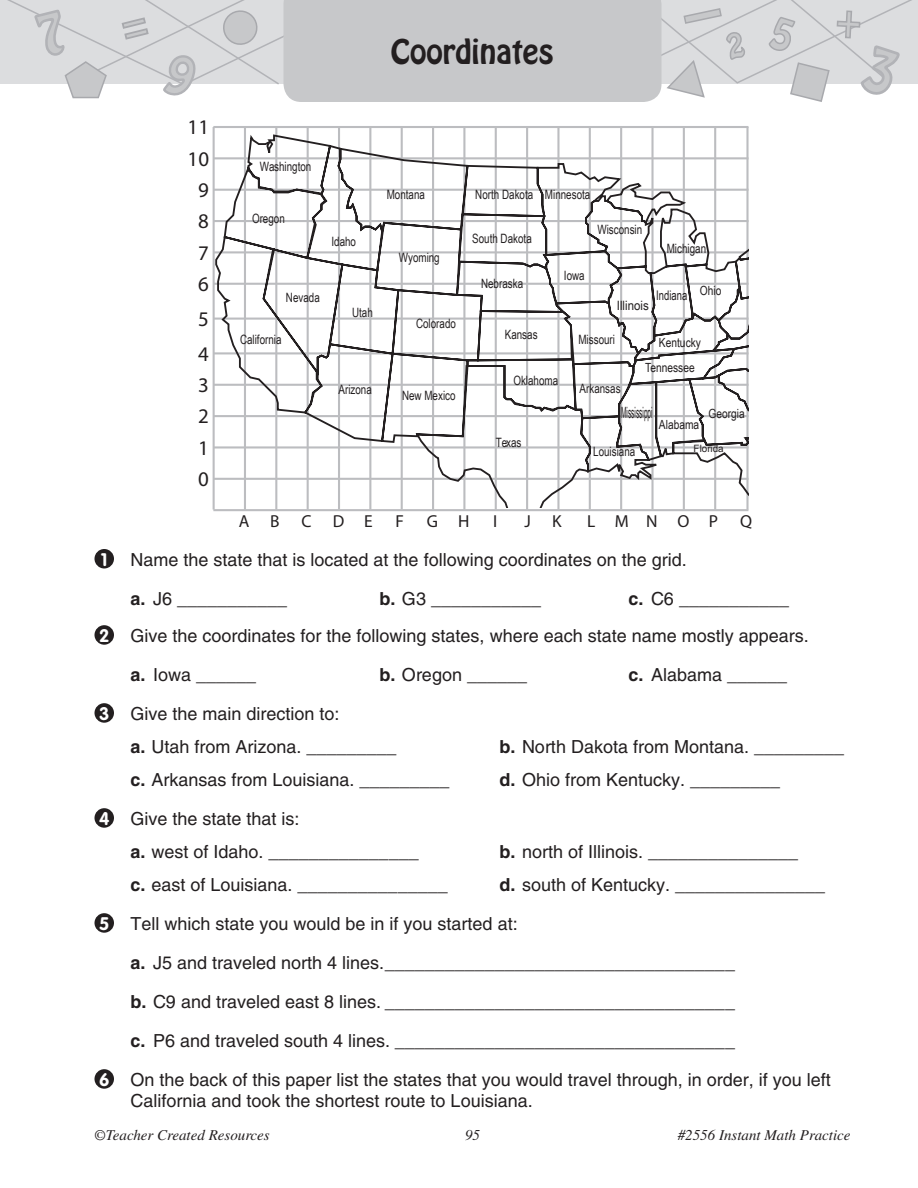
<style>
.page{position:relative;width:918px;height:1188px;background:#fff}
.page>*{position:absolute;margin:0;border:0;box-sizing:border-box;transform-origin:0 0}
.t1{font:30px "Hobo Std";color:#231f20}
.t2{font:20.85px "Myriad Pro";color:#231f20}
.t3{font:18px/33px "Helvetica LT Std";color:#231f20}
.t4{font:700 18px "VAG Rounded Std";color:#fff}
.t5{font:17.4px "Myriad Pro";letter-spacing:1.13em;color:#231f20}
.t6{font:15.6px "Arial Narrow";color:#231f20;scale:.51 1}
.t7{font:italic 15px "Times LT Std";color:#231f20}
.t8{font:13.2px "Arial Narrow";color:#231f20;scale:.87 1}
.t9{font:12.9px "Arial Narrow";color:#231f20;scale:.93 1}
.t10{font:12.9px "Arial Narrow";color:#231f20;scale:1.09 1}
.t11{font:12.6px "Arial Narrow";color:#231f20}
.t12{font:10.05px "Arial Narrow";color:#231f20;scale:1.19 1}
.s1{font-weight:700}
.s2{font-family:"VAG Rounded Std";font-weight:700;color:#fff}
</style>
<div class="page">
<svg style="left:0;top:0;width:918px;height:102px;background:#d3d4d6"></svg>
<div style="left:94px;top:549px;width:20px;height:19px;background:#231f20;border-radius:50%"></div>
<div style="left:94px;top:625px;width:20px;height:20px;background:#231f20;border-radius:50%"></div>
<div style="left:94px;top:703px;width:20px;height:20px;background:#231f20;border-radius:50%"></div>
<div style="left:94px;top:808px;width:20px;height:20px;background:#231f20;border-radius:50%"></div>
<div style="left:94px;top:913px;width:20px;height:20px;background:#231f20;border-radius:50%"></div>
<div style="left:94px;top:1069px;width:20px;height:20px;background:#231f20;border-radius:50%"></div>
<hr style="left:213px;top:127px;width:2px;height:383px;background:#bcbdc0">
<hr style="left:244px;top:127px;width:2px;height:383px;background:#bcbdc0">
<hr style="left:275px;top:127px;width:2px;height:383px;background:#bcbdc0">
<hr style="left:307px;top:127px;width:2px;height:383px;background:#bcbdc0">
<hr style="left:338px;top:127px;width:2px;height:383px;background:#bcbdc0">
<hr style="left:369px;top:127px;width:2px;height:383px;background:#bcbdc0">
<hr style="left:401px;top:127px;width:2px;height:383px;background:#bcbdc0">
<hr style="left:432px;top:127px;width:2px;height:383px;background:#bcbdc0">
<hr style="left:463px;top:127px;width:2px;height:383px;background:#bcbdc0">
<hr style="left:495px;top:127px;width:2px;height:383px;background:#bcbdc0">
<hr style="left:526px;top:127px;width:2px;height:383px;background:#bcbdc0">
<hr style="left:557px;top:127px;width:3px;height:383px;background:#bcbdc0">
<hr style="left:589px;top:127px;width:2px;height:383px;background:#bcbdc0">
<hr style="left:620px;top:127px;width:2px;height:383px;background:#bcbdc0">
<hr style="left:651px;top:127px;width:3px;height:383px;background:#bcbdc0">
<hr style="left:683px;top:127px;width:2px;height:383px;background:#bcbdc0">
<hr style="left:714px;top:127px;width:2px;height:383px;background:#bcbdc0">
<hr style="left:746px;top:127px;width:3px;height:383px;background:#bcbdc0">
<hr style="left:213px;top:126px;width:535px;height:2px;background:#bcbdc0">
<hr style="left:213px;top:509px;width:535px;height:2px;background:#bcbdc0">
<svg style="left:214px;top:132px;width:535px;height:376px"></svg>
<p class="t2" style="left:188px;top:114px;width:23px">11</p>
<p class="t2" style="left:188px;top:146px;width:23px">10</p>
<p class="t2" style="left:198px;top:177px;width:12px">9</p>
<p class="t2" style="left:198px;top:208px;width:12px">8</p>
<p class="t2" style="left:198px;top:240px;width:12px">7</p>
<p class="t2" style="left:198px;top:271px;width:12px">6</p>
<p class="t2" style="left:198px;top:306px;width:12px">5</p>
<p class="t2" style="left:198px;top:341px;width:12px">4</p>
<p class="t2" style="left:198px;top:372px;width:12px">3</p>
<p class="t2" style="left:198px;top:403px;width:12px">2</p>
<p class="t2" style="left:198px;top:435px;width:12px">1</p>
<p class="t2" style="left:198px;top:466px;width:12px">0</p>
<h1 class="t1" style="left:391px;top:31px;width:165px">Coordinates</h1>
<p class="t9" style="left:260px;top:157px;width:57px">Washington</p>
<p class="t9" style="left:252px;top:209px;width:37px">Oregon</p>
<p class="t9" style="left:331px;top:232px;width:28px">Idaho</p>
<p class="t9" style="left:286px;top:288px;width:38px">Nevada</p>
<p class="t9" style="left:240px;top:330px;width:46px">California</p>
<p class="t9" style="left:352px;top:303px;width:24px">Utah</p>
<p class="t9" style="left:387px;top:185px;width:43px">Montana</p>
<p class="t9" style="left:399px;top:248px;width:45px">Wyoming</p>
<p class="t9" style="left:416px;top:314px;width:44px">Colorado</p>
<p class="t9" style="left:339px;top:380px;width:37px">Arizona</p>
<p class="t9" style="left:402px;top:386px;width:59px">New Mexico</p>
<p class="t9" style="left:475px;top:185px;width:64px">North Dakota</p>
<p class="t9" style="left:472px;top:229px;width:66px">South Dakota</p>
<p class="t9" style="left:481px;top:274px;width:47px">Nebraska</p>
<p class="t9" style="left:545px;top:185px;width:50px">Minnesota</p>
<p class="t9" style="left:564px;top:266px;width:24px">Iowa</p>
<p class="t9" style="left:597px;top:220px;width:50px">Wisconsin</p>
<p class="t9" style="left:667px;top:239px;width:44px">Michigan</p>
<p class="t10" style="left:617px;top:296px;width:31px">Illinois</p>
<p class="t8" style="left:656px;top:286px;width:37px">Indiana</p>
<p class="t11" style="left:700px;top:282px;width:23px">Ohio</p>
<p class="t9" style="left:505px;top:325px;width:37px">Kansas</p>
<p class="t9" style="left:513px;top:371px;width:50px">Oklahoma</p>
<p class="t9" style="left:496px;top:433px;width:29px">Texas</p>
<p class="t9" style="left:578px;top:330px;width:41px">Missouri</p>
<p class="t9" style="left:580px;top:379px;width:46px">Arkansas</p>
<p class="t11" style="left:659px;top:333px;width:44px">Kentucky</p>
<p class="t11" style="left:645px;top:359px;width:51px">Tennessee</p>
<p class="t6" style="left:621px;top:401px;width:63px">Mississippi</p>
<p class="t11" style="left:708px;top:405px;width:38px">Georgia</p>
<p class="t11" style="left:659px;top:415px;width:42px">Alabama</p>
<p class="t12" style="left:694px;top:441px;width:27px">Florida</p>
<p class="t9" style="left:593px;top:442px;width:47px">Louisiana</p>
<p class="t5" style="left:239px;top:510px;width:42px">A B</p>
<p class="t5" style="left:301px;top:510px;width:73px">CDE</p>
<p class="t5" style="left:396px;top:510px;width:10px">F</p>
<p class="t5" style="left:427px;top:510px;width:44px">G H</p>
<p class="t5" style="left:493px;top:510px;width:6px">I</p>
<p class="t5" style="left:524px;top:510px;width:39px">J K</p>
<p class="t5" style="left:587px;top:510px;width:133px">LMNOP</p>
<p class="t5" style="left:740px;top:510px;width:13px">Q</p>
<p class="t4" style="left:101px;top:549px;width:8px">1</p>
<p class="t3" style="left:130px;top:540px;width:558px;line-height:39px">Name the state that is located at the following coordinates on the grid. <span class="s1">a.</span> J6 ___________</p>
<p class="t3" style="left:99px;top:580px;width:711px;line-height:37.2px;text-indent:529px"><span class="s1">c.</span> C6 ___________<br><span class="s2">2</span> Give the coordinates for the following states, where each state name mostly appears.</p>
<p class="t3" style="left:130px;top:658px;width:127px"><span class="s1">a.</span> Iowa ______</p>
<p class="t3" style="left:380px;top:658px;width:149px"><span class="s1">b.</span> Oregon ______</p>
<p class="t3" style="left:628px;top:658px;width:160px"><span class="s1">c.</span> Alabama ______</p>
<p class="t3" style="left:130px;top:697px;width:268px;text-indent:-31px"><span class="s2">3</span> Give the main direction to:<br><span class="s1">a.</span> Utah from Arizona. _________</p>
<p class="t3" style="left:380px;top:582px;width:163px"><span class="s1">b.</span> G3 ___________</p>
<p class="t3" style="left:499px;top:730px;width:346px"><span class="s1">b.</span> North Dakota from Montana. _________</p>
<p class="t3" style="left:130px;top:763px;width:321px"><span class="s1">c.</span> Arkansas from Louisiana. _________</p>
<p class="t3" style="left:499px;top:763px;width:282px"><span class="s1">d.</span> Ohio from Kentucky. _________</p>
<p class="t3" style="left:130px;top:802px;width:290px;text-indent:-31px"><span class="s2">4</span> Give the state that is:<br><span class="s1">a.</span> west of Idaho. _______________</p>
<p class="t3" style="left:499px;top:835px;width:300px"><span class="s1">b.</span> north of Illinois. _______________</p>
<p class="t3" style="left:130px;top:868px;width:319px"><span class="s1">c.</span> east of Louisiana. _______________</p>
<p class="t3" style="left:499px;top:868px;width:327px"><span class="s1">d.</span> south of Kentucky. _______________</p>
<p class="t3" style="left:99px;top:907px;width:420px"><span class="s2">5</span> Tell which state you would be in if you started at:</p>
<p class="t3" style="left:130px;top:946px;width:606px"><span class="s1">a.</span> J5 and traveled north 4 lines.___________________________________</p>
<p class="t3" style="left:130px;top:985px;width:606px"><span class="s1">b.</span> C9 and traveled east 8 lines. ___________________________________</p>
<p class="t3" style="left:130px;top:1024px;width:606px"><span class="s1">c.</span> P6 and traveled south 4 lines. __________________________________</p>
<p class="t3" style="left:99px;top:1063px;width:733px"><span class="s2">6</span> On the back of this paper list the states that you would travel through, in order, if you left</p>
<p class="t3" style="left:130px;top:1084px;width:404px">California and took the shortest route to Louisiana.</p>
<p class="t7" style="left:94px;top:1127px;width:177px">©Teacher Created Resources</p>
<p class="t7" style="left:465px;top:1127px;width:16px">95</p>
<p class="t7" style="left:678px;top:1127px;width:174px">#2556 Instant Math Practice</p>
</div>
